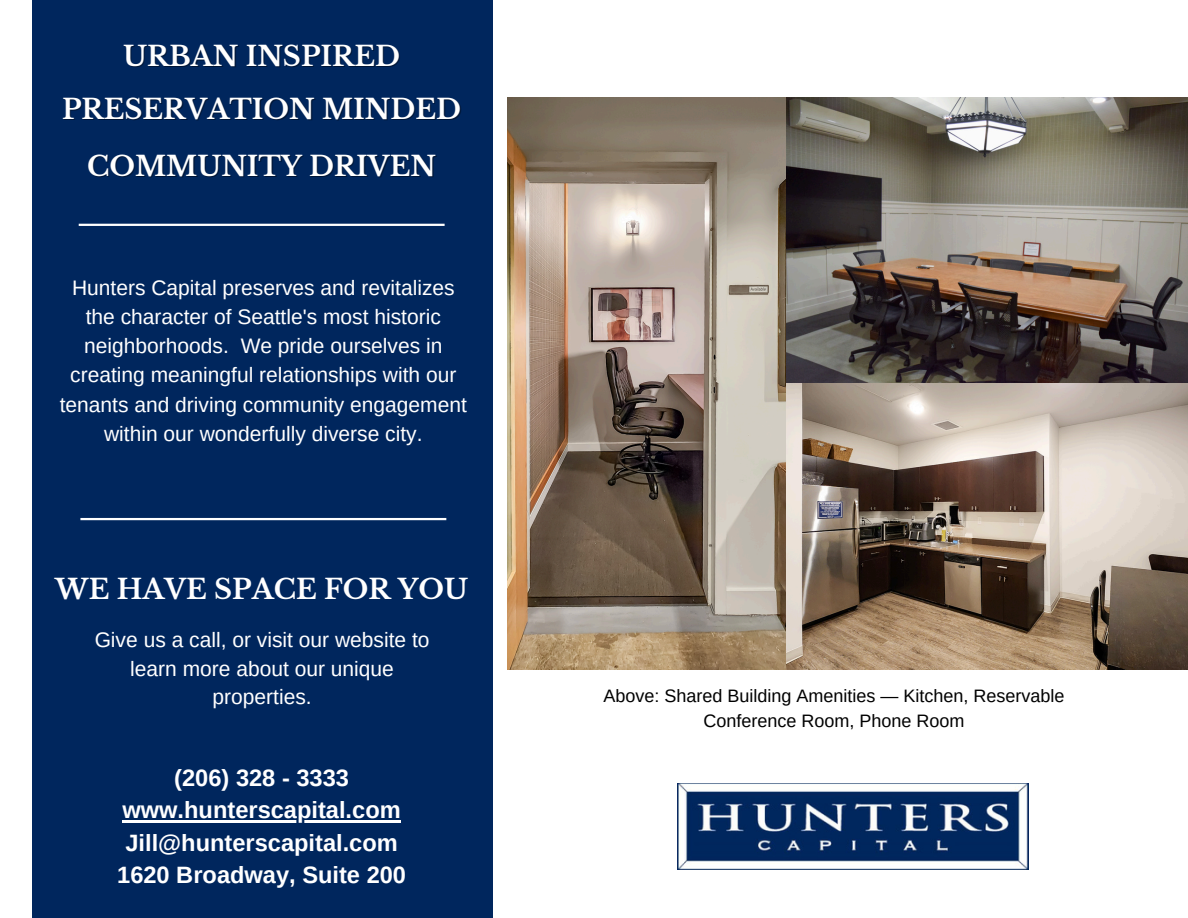
<style>
.page{position:relative;width:1188px;height:918px;background:#fff}
.page>*{position:absolute;margin:0;border:0;box-sizing:border-box;transform-origin:0 0}
.t1{font:700 27.3px/57.3px "Libre Baskerville";color:#fff;text-align:center}
.t2{font:700 27.15px "Libre Baskerville";color:#fff}
.t3{font:700 23.7px/32.7px "Arimo";color:#fff;text-align:center}
.t4{font:21px/29.2px "Arimo";color:#fff;text-align:center}
.t5{font:18px/24.8px "Arimo";color:#000;text-align:center}
</style>
<div class="page">
<img style="left:678px;top:784px;width:351px;height:85px">
<div style="left:32px;top:0;width:461px;height:918px;background:#00265d"></div>
<hr style="left:80px;top:518px;width:366px;height:2px;background:#fff">
<hr style="left:122px;top:820px;width:279px;height:3px;background:#fff">
<hr style="left:79px;top:224px;width:366px;height:2px;background:#fff">
<img style="left:507px;top:98px;width:681px;height:571px">
<h1 class="t1" style="left:123px;top:28px;width:279px">URBAN INSPIRED</h1>
<h3 class="t1" style="left:62px;top:81px;width:401px">PRESERVATION MINDED<br>COMMUNITY DRIVEN</h3>
<p class="t4" style="left:60px;top:273px;width:409px">Hunters Capital preserves and revitalizes the character of Seattle's most historic neighborhoods. We pride ourselves in creating meaningful relationships with our tenants and driving community engagement within our wonderfully diverse city.</p>
<h1 class="t2" style="left:55px;top:572px;width:414px">WE HAVE SPACE FOR YOU</h1>
<h1 class="t4" style="left:95px;top:625px;width:336px;line-height:28.7px">Give us a call, or visit our website to learn more about our unique properties.</h1>
<p class="t3" style="left:174px;top:761px;width:176px">(206) 328 - 3333</p>
<h3 class="t3" style="left:117px;top:794px;width:290px">www.hunterscapital.com<br>Jill@hunterscapital.com<br>1620 Broadway, Suite 200</h3>
<h2 class="t5" style="left:603px;top:684px;width:462px">Above: Shared Building Amenities — Kitchen, Reservable<br>Conference Room, Phone Room</h2>
</div>
